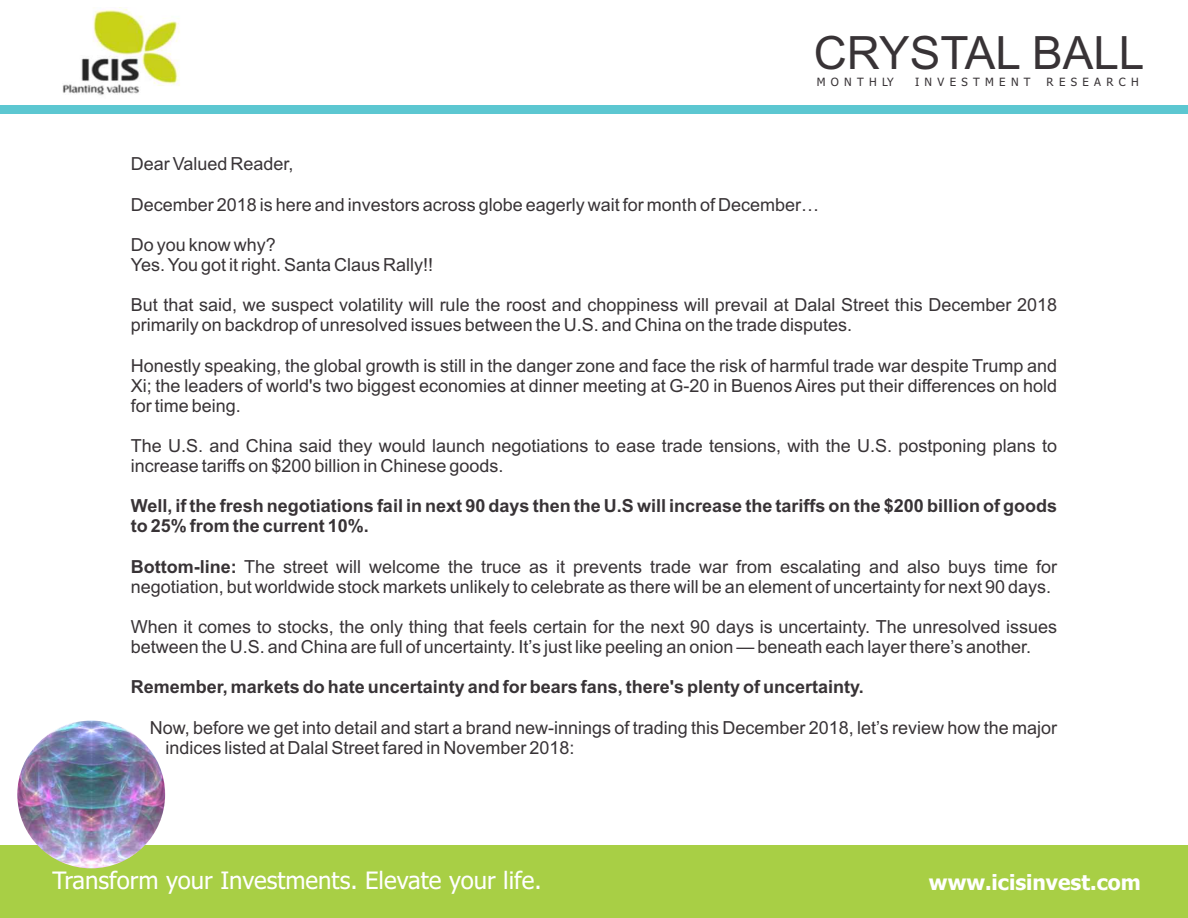
<style>
.page{position:relative;width:1188px;height:918px;background:#fff}
.page>*{position:absolute;margin:0;border:0;box-sizing:border-box;transform-origin:0 0}
.t1{font:45.9px "Arial";color:#383336}
.t2{font:24px "Tahoma";color:#fff}
.t3{font:700 21px "Tahoma";color:#fff}
.t4{font:18px/20.1px "Arial";color:#383336}
.t5{font:700 18px/20.1px "Arial";color:#383336}
.t6{font:11.4px "Tahoma";letter-spacing:.47em;color:#383336}
.s1{font-weight:700}
</style>
<div class="page">
<div style="left:0;top:105px;width:1188px;height:8px;background:#5cc7d1"></div>
<div style="left:0;top:845px;width:1188px;height:73px;background:#a8cf45"></div>
<img style="left:62px;top:7px;width:118px;height:89px">
<img style="left:17px;top:721px;width:148px;height:147px;border-radius:50%">
<h1 class="t1" style="left:814px;top:36px;width:332px">CRYSTAL BALL</h1>
<p class="t6" style="left:817px;top:77px;width:78px">MONTHLY</p>
<p class="t6" style="left:915px;top:77px;width:117px">INVESTMENT</p>
<p class="t6" style="left:1047px;top:77px;width:94px">RESEARCH</p>
<p class="t4" style="left:131px;top:156px;width:164px">Dear Valued Reader,</p>
<p class="t4" style="left:131px;top:196px;width:690px">December 2018 is here and investors across globe eagerly wait for month of December…</p>
<p class="t4" style="left:131px;top:236px;width:304px">Do you know why?<br>Yes. You got it right. Santa Claus Rally!!</p>
<p class="t4" style="left:131px;top:297px;width:928px">But that said, we suspect volatility will rule the roost and choppiness will prevail at Dalal Street this December 2018 primarily on backdrop of unresolved issues between the U.S. and China on the trade disputes.</p>
<p class="t4" style="left:131px;top:357px;width:928px;text-align:justify">Honestly speaking, the global growth is still in the danger zone and face the risk of harmful trade war despite Trump and Xi; the leaders of world's two biggest economies at dinner meeting at G-20 in Buenos Aires put their differences on hold for time being.</p>
<p class="t4" style="left:131px;top:437px;width:928px">The U.S. and China said they would launch negotiations to ease trade tensions, with the U.S. postponing plans to increase tariffs on $200 billion in Chinese goods.</p>
<p class="t5" style="left:131px;top:498px;width:928px">Well, if the fresh negotiations fail in next 90 days then the U.S will increase the tariffs on the $200 billion of goods to 25% from the current 10%.</p>
<p class="t4" style="left:131px;top:558px;width:928px"><span class="s1">Bottom-line:</span> The street will welcome the truce as it prevents trade war from escalating and also buys time for negotiation, but worldwide stock markets unlikely to celebrate as there will be an element of uncertainty for next 90 days.</p>
<p class="t4" style="left:131px;top:618px;width:928px">When it comes to stocks, the only thing that feels certain for the next 90 days is uncertainty. The unresolved issues between the U.S. and China are full of uncertainty. It’s just like peeling an onion — beneath each layer there’s another.</p>
<p class="t5" style="left:131px;top:679px;width:735px">Remember, markets do hate uncertainty and for bears fans, there's plenty of uncertainty.</p>
<p class="t4" style="left:165px;top:719px;width:893px;text-indent:-15px">Now, before we get into detail and start a brand new-innings of trading this December 2018, let’s review how the major indices listed at Dalal Street fared in November 2018:</p>
<h2 class="t2" style="left:53px;top:871px;width:491px">Transform your Investments. Elevate your life.</h2>
<p class="t3" style="left:929px;top:873px;width:213px">www.icisinvest.com</p>
</div>
